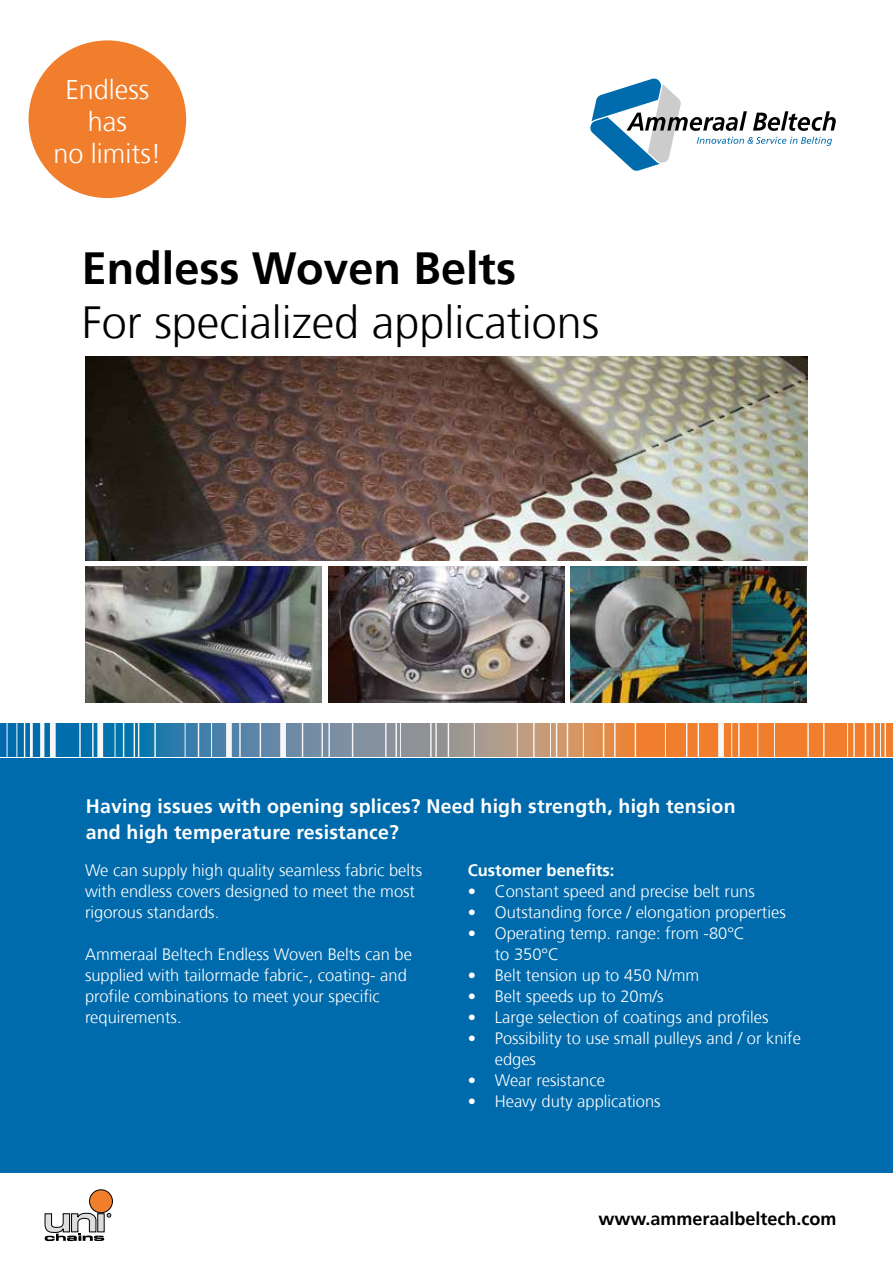
<style>
.page{position:relative;width:893px;height:1263px;background:#fff}
.page>*{position:absolute;margin:0;border:0;box-sizing:border-box;transform-origin:0 0}
.t1{font:300 45px "Frutiger";color:#000}
.t2{font:700 45px "Frutiger";color:#000}
.t3{font:300 27px/32.4px "Frutiger";color:#fff;text-align:center}
.t4{font:700 19.5px/25.5px "Frutiger";letter-spacing:.01em;color:#fff}
.t5{font:700 18px "Frutiger";color:#000}
.t6{font:300 16.5px/21px "Frutiger";color:#fff}
.t7{font:700 16.5px "Frutiger";color:#fff}
</style>
<div class="page">
<div style="left:0;top:758px;width:893px;height:415px;background:#006bac"></div>
<svg style="left:0;top:724px;width:892px;height:33px;background:#968678"></svg>
<hr style="left:17px;top:724px;width:1px;height:33px;background:#f6f6f6">
<hr style="left:30px;top:724px;width:3px;height:33px;background:#f6f6f6">
<div style="left:97px;top:724px;width:6px;height:33px;background:#f6f6f6"></div>
<div style="left:226px;top:724px;width:6px;height:33px;background:#f6f6f6"></div>
<div style="left:280px;top:724px;width:6px;height:33px;background:#f6f6f6"></div>
<svg style="left:40px;top:724px;width:4px;height:33px"></svg>
<hr style="left:7px;top:724px;width:1px;height:33px;background:#f6f6f6">
<hr style="left:24px;top:724px;width:1px;height:33px;background:#f6f6f6">
<div style="left:50px;top:724px;width:6px;height:33px;background:#f6f6f6"></div>
<hr style="left:79px;top:724px;width:2px;height:33px;background:#f6f6f6">
<hr style="left:92px;top:724px;width:2px;height:33px;background:#f6f6f6">
<hr style="left:123px;top:724px;width:1px;height:33px;background:#f6f6f6">
<hr style="left:134px;top:724px;width:1px;height:33px;background:#f6f6f6">
<hr style="left:138px;top:724px;width:1px;height:33px;background:#f6f6f6">
<hr style="left:154px;top:724px;width:2px;height:33px;background:#f6f6f6">
<hr style="left:198px;top:724px;width:1px;height:33px;background:#f6f6f6">
<hr style="left:239px;top:724px;width:2px;height:33px;background:#f6f6f6">
<hr style="left:260px;top:724px;width:1px;height:33px;background:#f6f6f6">
<hr style="left:302px;top:724px;width:1px;height:33px;background:#f6f6f6">
<hr style="left:321px;top:724px;width:2px;height:33px;background:#f6f6f6">
<hr style="left:328px;top:724px;width:2px;height:33px;background:#f6f6f6">
<hr style="left:385px;top:724px;width:2px;height:33px;background:#f6f6f6">
<hr style="left:395px;top:724px;width:2px;height:33px;background:#f6f6f6">
<hr style="left:430px;top:724px;width:2px;height:33px;background:#f6f6f6">
<hr style="left:435px;top:724px;width:2px;height:33px;background:#f6f6f6">
<hr style="left:448px;top:724px;width:1px;height:33px;background:#f6f6f6">
<hr style="left:533px;top:724px;width:2px;height:33px;background:#f6f6f6">
<hr style="left:556px;top:724px;width:1px;height:33px;background:#f6f6f6">
<hr style="left:567px;top:724px;width:1px;height:33px;background:#f6f6f6">
<hr style="left:603px;top:724px;width:1px;height:33px;background:#f6f6f6">
<hr style="left:614px;top:724px;width:2px;height:33px;background:#f6f6f6">
<hr style="left:635px;top:724px;width:1px;height:33px;background:#f6f6f6">
<hr style="left:686px;top:724px;width:1px;height:33px;background:#f6f6f6">
<hr style="left:698px;top:724px;width:1px;height:33px;background:#f6f6f6">
<hr style="left:738px;top:724px;width:2px;height:33px;background:#f6f6f6">
<hr style="left:807px;top:724px;width:2px;height:33px;background:#f6f6f6">
<hr style="left:823px;top:724px;width:1px;height:33px;background:#f6f6f6">
<hr style="left:853px;top:724px;width:2px;height:33px;background:#f6f6f6">
<hr style="left:865px;top:724px;width:1px;height:33px;background:#f6f6f6">
<hr style="left:873px;top:724px;width:2px;height:33px;background:#f6f6f6">
<hr style="left:885px;top:724px;width:1px;height:33px;background:#f6f6f6">
<hr style="left:400px;top:724px;width:1px;height:33px;background:#f6f6f6">
<hr style="left:892px;top:724px;width:1px;height:33px;background:#f6f6f6">
<hr style="left:474px;top:724px;width:1px;height:33px;background:#f6f6f6">
<hr style="left:517px;top:724px;width:1px;height:33px;background:#f6f6f6">
<hr style="left:583px;top:724px;width:1px;height:33px;background:#f6f6f6">
<hr style="left:665px;top:724px;width:1px;height:33px;background:#f6f6f6">
<hr style="left:731px;top:724px;width:1px;height:33px;background:#f6f6f6">
<hr style="left:758px;top:724px;width:1px;height:33px;background:#f6f6f6">
<hr style="left:774px;top:724px;width:1px;height:33px;background:#f6f6f6">
<hr style="left:847px;top:724px;width:1px;height:33px;background:#f6f6f6">
<hr style="left:880px;top:724px;width:1px;height:33px;background:#f6f6f6">
<div style="left:718px;top:724px;width:6px;height:33px;background:#f6f6f6"></div>
<hr style="left:550px;top:724px;width:1px;height:33px;background:#f6f6f6">
<hr style="left:352px;top:724px;width:1px;height:33px;background:#f6f6f6">
<hr style="left:115px;top:724px;width:1px;height:33px;background:#f6f6f6">
<hr style="left:185px;top:724px;width:1px;height:33px;background:#f6f6f6">
<hr style="left:211px;top:724px;width:1px;height:33px;background:#f6f6f6">
<svg style="left:590px;top:78px;width:246px;height:93px"></svg>
<div style="left:90px;top:1190px;width:22px;height:23px;background:#f07e2d;border-radius:50%"></div>
<div style="left:89px;top:1189px;width:24px;height:24px;border:1px solid #000;border-radius:50%"></div>
<svg style="left:45px;top:1212px;width:66px;height:29px"></svg>
<div style="left:98px;top:1214px;width:6px;height:18px;background:#dcdcdc"></div>
<div style="left:28px;top:39px;width:159px;height:160px;background:#f07e2d;border-radius:50%"></div>
<img style="left:328px;top:566px;width:236px;height:136px">
<img style="left:86px;top:566px;width:236px;height:136px">
<img style="left:571px;top:566px;width:236px;height:136px">
<img style="left:86px;top:356px;width:722px;height:204px">
<h2 class="t3" style="left:53px;top:73px;width:109px">Endless has<br>no limits!</h2>
<h1 class="t2" style="left:82px;top:242px;width:436px">Endless Woven Belts</h1>
<h1 class="t1" style="left:82px;top:297px;width:519px">For specialized applications</h1>
<p class="t4" style="left:86px;top:794px;width:651px">Having issues with opening splices? Need high strength, high tension and high temperature resistance?</p>
<p class="t6" style="left:85px;top:860px;width:339px">We can supply high quality seamless fabric belts with endless covers designed to meet the most rigorous standards.</p>
<p class="t6" style="left:85px;top:944px;width:328px">Ammeraal Beltech Endless Woven Belts can be supplied with tailormade fabric-, coating- and profile combinations to meet your specific requirements.</p>
<p class="t7" style="left:468px;top:860px;width:148px">Customer benefits:</p>
<p class="t6" style="left:468px;top:881px;width:289px">• Constant speed and precise belt runs</p>
<p class="t6" style="left:468px;top:902px;width:319px">• Outstanding force / elongation properties</p>
<p class="t6" style="left:495px;top:923px;width:252px;text-indent:-27px">• Operating temp. range: from -80°C to 350°C</p>
<p class="t6" style="left:468px;top:965px;width:233px">• Belt tension up to 450 N/mm</p>
<p class="t6" style="left:468px;top:986px;width:197px">• Belt speeds up to 20m/s</p>
<p class="t6" style="left:468px;top:1007px;width:302px">• Large selection of coatings and profiles</p>
<p class="t6" style="left:495px;top:1028px;width:308px;text-indent:-27px">• Possibility to use small pulleys and / or knife edges</p>
<p class="t6" style="left:468px;top:1070px;width:139px">• Wear resistance</p>
<p class="t6" style="left:468px;top:1091px;width:194px">• Heavy duty applications</p>
<p class="t5" style="left:598px;top:1208px;width:240px">www.ammeraalbeltech.com</p>
</div>
